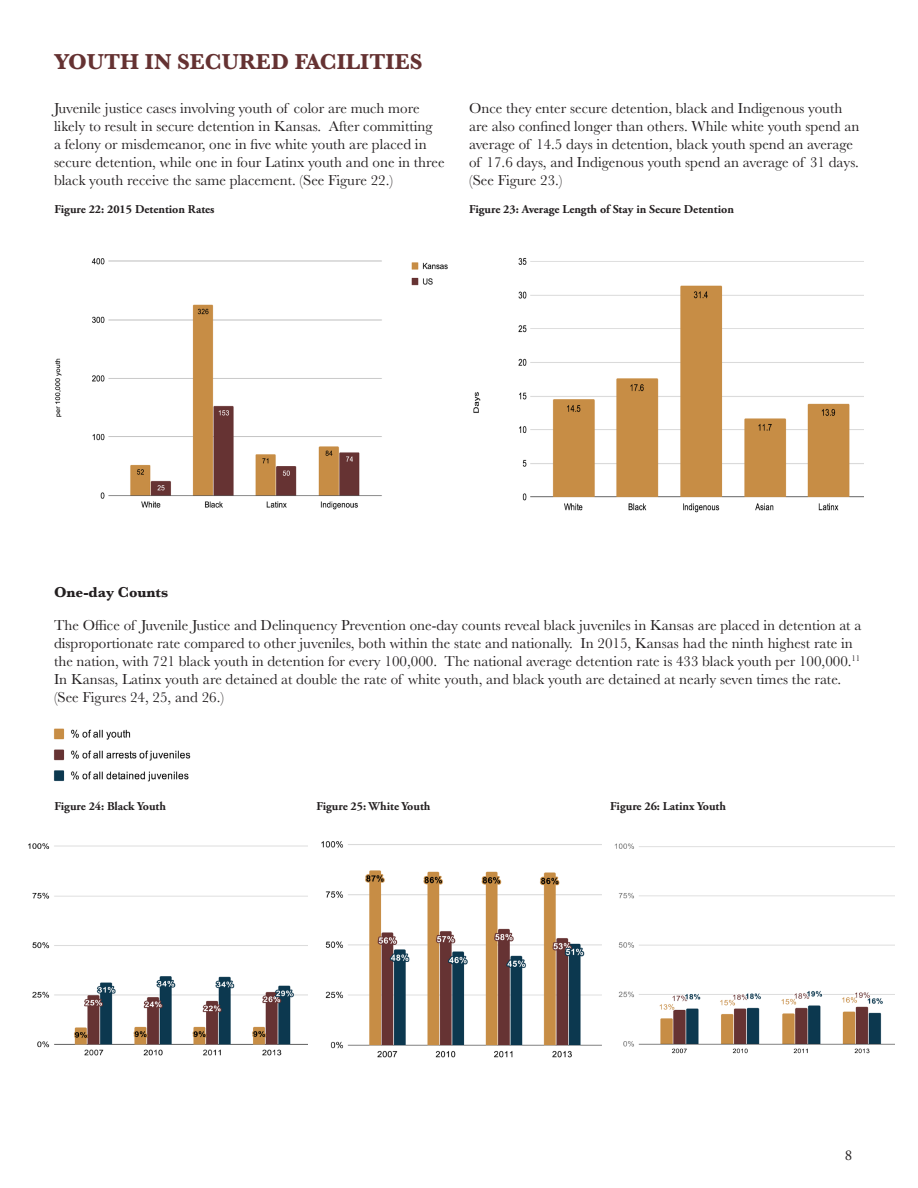
<style>
.page{position:relative;width:918px;height:1188px;background:#fff}
.page>*{position:absolute;margin:0;border:0;box-sizing:border-box;transform-origin:0 0}
.Body{font:700 22.5px "Baskerville";color:#653232}
.Body-2{font:15px/18px "Baskerville";color:#231f20}
.Body-3{font:700 15px "Baskerville";color:#231f20}
.Body-4{font:15px "Adobe Garamond Pro";color:#231f20}
.Body-5{font:700 12px "Adobe Garamond Pro";color:#231f20}
</style>
<div class="page">
<img style="left:55px;top:258px;width:393px;height:252px">
<img style="left:473px;top:257px;width:391px;height:256px">
<img style="left:28px;top:843px;width:280px;height:213px">
<img style="left:321px;top:841px;width:280px;height:217px">
<img style="left:614px;top:843px;width:280px;height:211px">
<img style="left:53px;top:728px;width:138px;height:54px">
<p class="Body" style="left:54px;top:46px;width:370px">YOUTH IN SECURED FACILITIES</p>
<p class="Body-2" style="left:54px;top:99px;width:392px">Juvenile justice cases involving youth of color are much more likely to result in secure detention in Kansas. After committing<br>a felony or misdemeanor, one in five white youth are placed in secure detention, while one in four Latinx youth and one in three black youth receive the same placement. (See Figure 22.)</p>
<p class="Body-2" style="left:469px;top:99px;width:392px">Once they enter secure detention, black and Indigenous youth are also confined longer than others. While white youth spend an average of 14.5 days in detention, black youth spend an average of 17.6 days, and Indigenous youth spend an average of 31 days. (See Figure 23.)</p>
<p class="Body-5" style="left:55px;top:202px;width:162px">Figure 22: 2015 Detention Rates</p>
<p class="Body-5" style="left:469px;top:202px;width:266px">Figure 23: Average Length of Stay in Secure Detention</p>
<p class="Body-3" style="left:54px;top:582px;width:116px">One-day Counts</p>
<p class="Body-2" style="left:54px;top:616px;width:809px">The Office of Juvenile Justice and Delinquency Prevention one-day counts reveal black juveniles in Kansas are placed in detention at a disproportionate rate compared to other juveniles, both within the state and nationally. In 2015, Kansas had the ninth highest rate in the nation, with 721 black youth in detention for every 100,000. The national average detention rate is 433 black youth per 100,000.<sup>11<br></sup>In Kansas, Latinx youth are detained at double the rate of white youth, and black youth are detained at nearly seven times the rate. (See Figures 24, 25, and 26.)</p>
<p class="Body-5" style="left:55px;top:799px;width:113px">Figure 24: Black Youth</p>
<p class="Body-5" style="left:316px;top:799px;width:116px">Figure 25: White Youth</p>
<p class="Body-5" style="left:610px;top:799px;width:117px">Figure 26: Latinx Youth</p>
<p class="Body-4" style="left:845px;top:1146px;width:9px">8</p>
</div>
